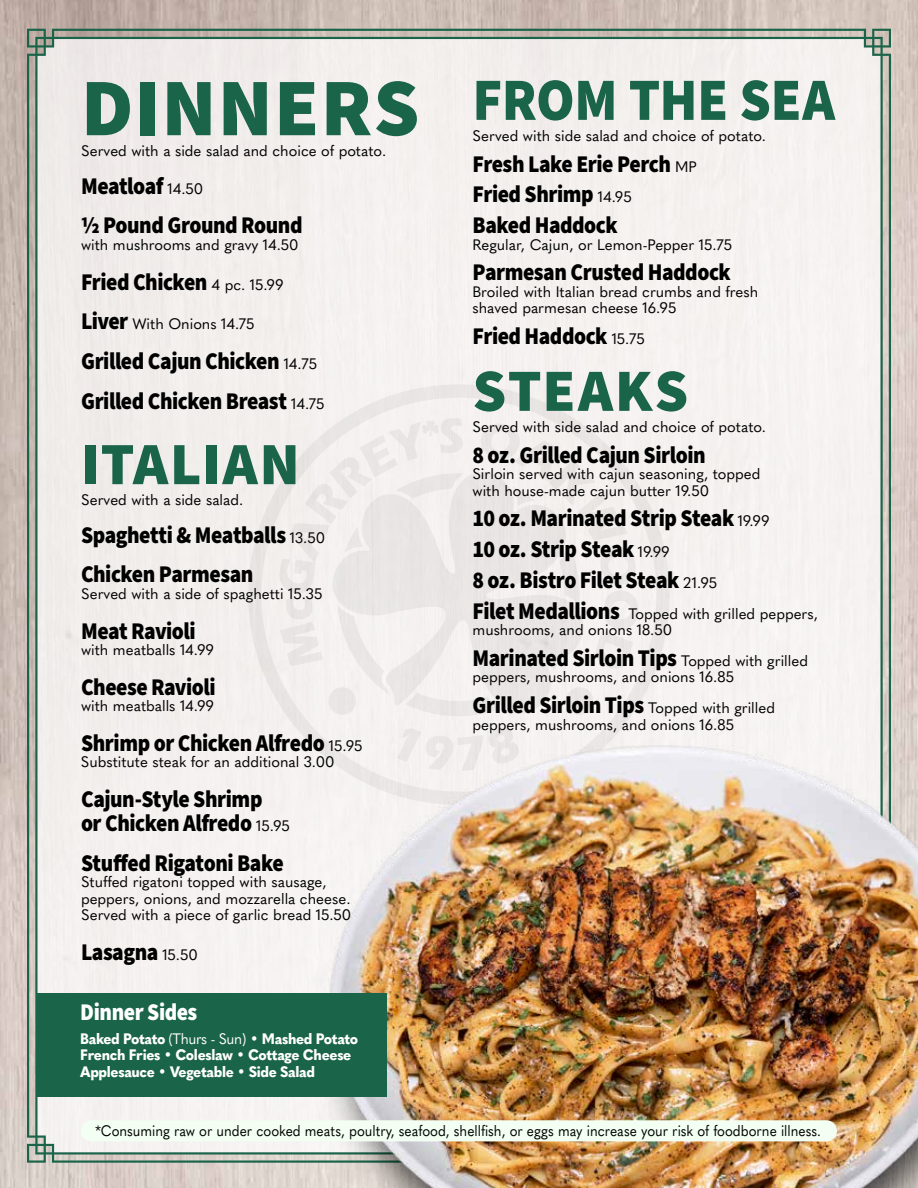
<style>
.page{position:relative;width:918px;height:1188px;background:#fff}
.page>*{position:absolute;margin:0;border:0;box-sizing:border-box;transform-origin:0 0}
.t1{font:900 81.75px "Source Sans Pro";letter-spacing:.015em;color:#1a6449}
.t2{font:900 60px "Source Sans Pro";letter-spacing:.01em;color:#1a6449}
.t3{font:900 60px "Source Sans Pro";letter-spacing:.01em;color:#1a6449;scale:.93 1}
.t4{font:900 24px/30.8px "Source Sans Pro";letter-spacing:-.02em;color:#000;scale:.9 1}
.t5{font:900 24px "Source Sans Pro";letter-spacing:-.02em;color:#fff;scale:.9 1}
.t6{font:15px/16.5px "Quasimoda";color:#000}
.t7{font:15px "Quasimoda";color:#000;scale:.91 1}
.t8{font:800 15px/16.5px "Quasimoda";letter-spacing:-.025em;color:#fff;scale:.95 1}
.s1{font-family:"Quasimoda";font-weight:400;font-size:15px}
.s2{font-family:"Source Sans Pro";font-weight:900;font-size:24px}
.s3{font-weight:400}
</style>
<div class="page">
<img style="left:0;top:0;width:918px;height:1188px">
<div style="left:27px;top:29px;width:864px;height:1134px;background:#f3f0ee"></div>
<svg style="left:248px;top:384px;width:422px;height:421px;fill:#f2eeec"></svg>
<img style="left:298px;top:651px;width:620px;height:537px">
<div style="left:81px;top:1120px;width:756px;height:21px;background:#f3fff2;border-radius:11px"></div>
<div style="left:36px;top:993px;width:351px;height:104px;background:#1a6449"></div>
<h1 class="t1" style="left:81px;top:52px;width:340px">DINNERS</h1>
<p class="t6" style="left:81px;top:142px;width:307px">Served with a side salad and choice of potato.</p>
<h3 class="t4" style="left:81px;top:166px;width:248px;line-height:39.6px">Meatloaf <span class="s1">14.50<br></span>½ Pound Ground Round</h3>
<p class="t6" style="left:81px;top:235px;width:219px">with mushrooms and gravy 14.50</p>
<h3 class="t4" style="left:81px;top:267px;width:227px">Fried Chicken <span class="s1">4 pc. 15.99</span></h3>
<p class="t6" style="left:81px;top:315px;width:175px"><span class="s2">Liver</span> With Onions 14.75</p>
<h3 class="t4" style="left:81px;top:342px;width:272px;line-height:39.6px">Grilled Cajun Chicken <span class="s1">14.75<br></span>Grilled Chicken Breast <span class="s1">14.75</span></h3>
<h2 class="t2" style="left:81px;top:423px;width:220px">ITALIAN</h2>
<p class="t6" style="left:81px;top:491px;width:164px">Served with a side salad.</p>
<h3 class="t4" style="left:81px;top:515px;width:273px;line-height:39.6px">Spaghetti &amp; Meatballs <span class="s1">13.50<br></span>Chicken Parmesan</h3>
<p class="t6" style="left:81px;top:584px;width:243px">Served with a side of spaghetti 15.35</p>
<h3 class="t4" style="left:81px;top:616px;width:129px">Meat Ravioli</h3>
<p class="t6" style="left:81px;top:640px;width:135px">with meatballs 14.99</p>
<h3 class="t4" style="left:81px;top:672px;width:151px">Cheese Ravioli</h3>
<p class="t6" style="left:81px;top:697px;width:135px">with meatballs 14.99</p>
<h3 class="t4" style="left:81px;top:728px;width:314px">Shrimp or Chicken Alfredo <span class="s1">15.95</span></h3>
<p class="t6" style="left:81px;top:753px;width:255px">Substitute steak for an additional 3.00</p>
<h3 class="t4" style="left:81px;top:787px;width:233px;line-height:24px">Cajun-Style Shrimp<br>or Chicken Alfredo <span class="s1">15.95</span></h3>
<h3 class="t4" style="left:81px;top:848px;width:227px">Stuffed Rigatoni Bake</h3>
<p class="t6" style="left:81px;top:873px;width:272px">Stuffed rigatoni topped with sausage, peppers, onions, and mozzarella cheese.<br>Served with a piece of garlic bread 15.50</p>
<h3 class="t4" style="left:81px;top:937px;width:131px">Lasagna <span class="s1">15.50</span></h3>
<h3 class="t5" style="left:80px;top:996px;width:132px">Dinner Sides</h3>
<p class="t8" style="left:80px;top:1029px;width:294px">Baked Potato <span class="s3">(Thurs - Sun) •</span> Mashed Potato<br>French Fries • Coleslaw • Cottage Cheese<br>Applesauce • Vegetable • Side Salad</p>
<h2 class="t3" style="left:472px;top:58px;width:391px">FROM THE SEA</h2>
<p class="t6" style="left:472px;top:126px;width:295px">Served with side salad and choice of potato.</p>
<h3 class="t4" style="left:472px;top:149px;width:251px">Fresh Lake Erie Perch <span class="s1">MP<br></span>Fried Shrimp <span class="s1">14.95<br></span>Baked Haddock</h3>
<p class="t6" style="left:472px;top:235px;width:261px">Regular, Cajun, or Lemon-Pepper 15.75</p>
<h3 class="t4" style="left:472px;top:257px;width:289px">Parmesan Crusted Haddock</h3>
<p class="t6" style="left:472px;top:282px;width:287px">Broiled with Italian bread crumbs and fresh shaved parmesan cheese 16.95</p>
<h3 class="t4" style="left:472px;top:321px;width:193px">Fried Haddock <span class="s1">15.75</span></h3>
<h2 class="t2" style="left:472px;top:349px;width:217px">STEAKS</h2>
<p class="t6" style="left:472px;top:417px;width:295px">Served with side salad and choice of potato.</p>
<h3 class="t4" style="left:472px;top:440px;width:261px">8 oz. Grilled Cajun Sirloin</h3>
<p class="t6" style="left:472px;top:465px;width:289px">Sirloin served with cajun seasoning, topped with house-made cajun butter 19.50</p>
<h3 class="t4" style="left:472px;top:503px;width:332px">10 oz. Marinated Strip Steak <span class="s1">19.99<br></span>10 oz. Strip Steak <span class="s1">19.99<br></span>8 oz. Bistro Filet Steak <span class="s1">21.95</span></h3>
<p class="t6" style="left:472px;top:604px;width:347px"><span class="s2">Filet Medallions</span> Topped with grilled peppers, mushrooms, and onions 18.50</p>
<h3 class="t4" style="left:472px;top:643px;width:374px">Marinated Sirloin Tips <span class="s1">Topped with grilled</span></h3>
<p class="t6" style="left:472px;top:668px;width:263px">peppers, mushrooms, and onions 16.85</p>
<h3 class="t4" style="left:472px;top:690px;width:338px">Grilled Sirloin Tips <span class="s1">Topped with grilled</span></h3>
<p class="t6" style="left:472px;top:715px;width:263px">peppers, mushrooms, and onions 16.85</p>
<p class="t7" style="left:95px;top:1119px;width:799px">*Consuming raw or under cooked meats, poultry, seafood, shellfish, or eggs may increase your risk of foodborne illness.</p>
</div>
